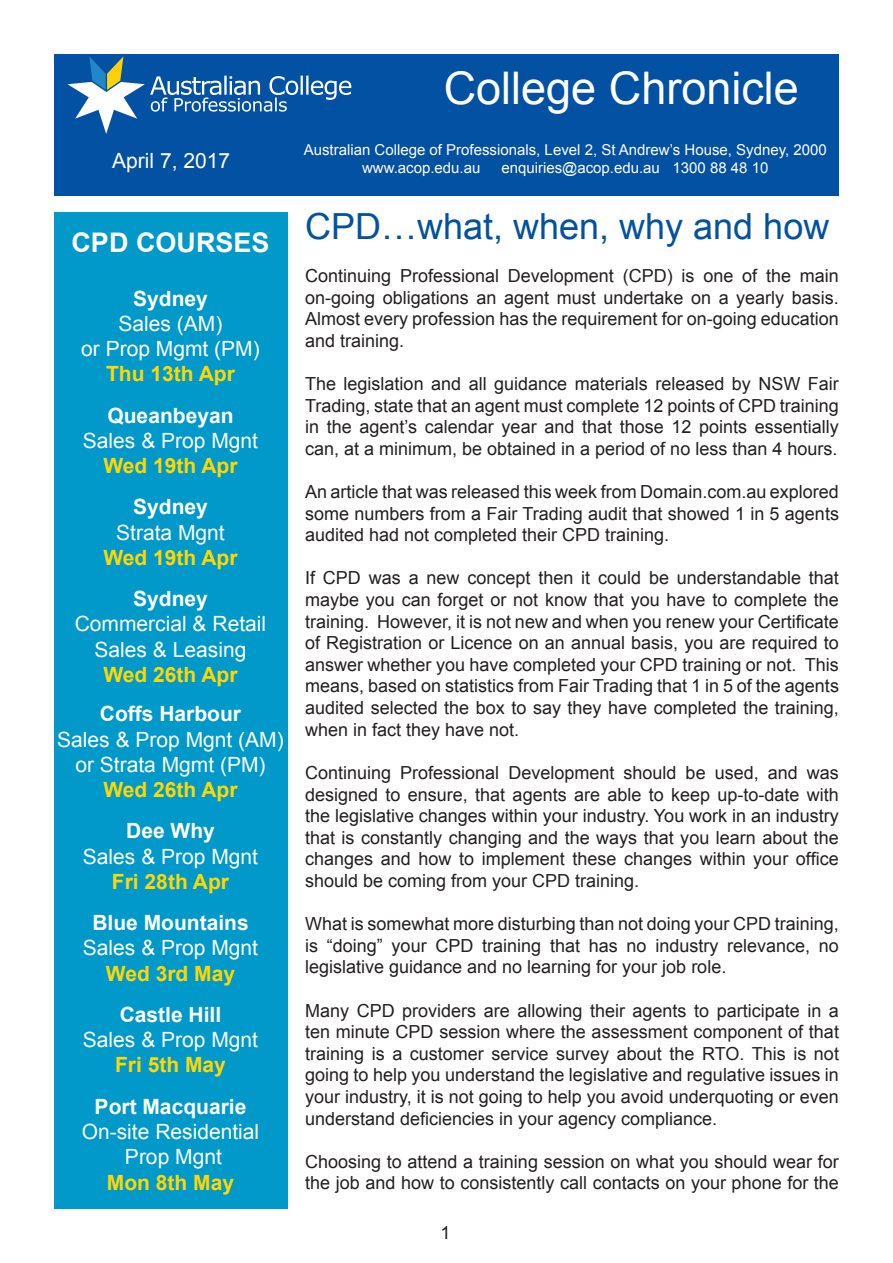
<style>
.page{position:relative;width:893px;height:1263px;background:#fff}
.page>*{position:absolute;margin:0;border:0;box-sizing:border-box;transform-origin:0 0}
.t1{font:45px "Arial";color:#fff}
.Body_Text{font:36px "Arial";color:#0351a2}
.t2{font:700 27px "Arial";color:#fff}
.t3{font:21px/25.2px "Arial";color:#fff;text-align:center}
.t4{font:700 21px "Arial";color:#ffd801}
.t5{font:700 21px "Arial";color:#fff}
.Body_Text-2{font:18px/21.6px "Arial";color:#231f20;text-align:justify}
.t6{font:15px "Arial";color:#fff}
</style>
<div class="page">
<div style="left:54px;top:54px;width:785px;height:142px;background:#0351a2"></div>
<div style="left:54px;top:213px;width:233px;height:996px;background:#0099ca"></div>
<svg style="left:68px;top:56px;width:283px;height:78px"></svg>
<p class="t1" style="left:444px;top:59px;width:357px">College Chronicle</p>
<p class="t6" style="left:304px;top:140px;width:525px">Australian College of Professionals, Level 2, St Andrew’s House, Sydney, 2000</p>
<p class="t3" style="left:112px;top:149px;width:119px">April 7, 2017</p>
<p class="t6" style="left:362px;top:158px;width:120px">www.acop.edu.au</p>
<p class="t6" style="left:501px;top:158px;width:269px">enquiries@acop.edu.au 1300 88 48 10</p>
<p class="t2" style="left:71px;top:224px;width:200px">CPD COURSES</p>
<p class="t5" style="left:133px;top:284px;width:76px">Sydney</p>
<p class="t3" style="left:119px;top:311px;width:105px">Sales (AM)</p>
<p class="t3" style="left:81px;top:336px;width:180px">or Prop Mgmt (PM)</p>
<p class="t4" style="left:106px;top:360px;width:130px">Thu 13th Apr</p>
<p class="t5" style="left:107px;top:401px;width:128px">Queanbeyan</p>
<p class="t3" style="left:83px;top:428px;width:177px">Sales &amp; Prop Mgnt</p>
<p class="t4" style="left:103px;top:452px;width:136px">Wed 19th Apr</p>
<p class="t5" style="left:133px;top:493px;width:76px">Sydney</p>
<p class="t3" style="left:116px;top:520px;width:110px">Strata Mgnt</p>
<p class="t4" style="left:103px;top:543px;width:136px">Wed 19th Apr</p>
<p class="t5" style="left:133px;top:585px;width:76px">Sydney</p>
<p class="t3" style="left:75px;top:612px;width:193px">Commercial &amp; Retail<br>Sales &amp; Leasing</p>
<p class="t4" style="left:103px;top:660px;width:136px">Wed 26th Apr</p>
<p class="t5" style="left:100px;top:700px;width:143px">Coffs Harbour</p>
<p class="t3" style="left:57px;top:727px;width:228px">Sales &amp; Prop Mgnt (AM)</p>
<p class="t3" style="left:75px;top:752px;width:192px">or Strata Mgmt (PM)</p>
<p class="t4" style="left:103px;top:776px;width:136px">Wed 26th Apr</p>
<p class="t5" style="left:126px;top:817px;width:90px">Dee Why</p>
<p class="t3" style="left:83px;top:844px;width:177px">Sales &amp; Prop Mgnt</p>
<p class="t4" style="left:112px;top:867px;width:119px">Fri 28th Apr</p>
<p class="t5" style="left:92px;top:909px;width:158px">Blue Mountains</p>
<p class="t3" style="left:83px;top:936px;width:177px">Sales &amp; Prop Mgnt</p>
<p class="t4" style="left:106px;top:959px;width:131px">Wed 3rd May</p>
<p class="t5" style="left:120px;top:1001px;width:103px">Castle Hill</p>
<p class="t3" style="left:83px;top:1027px;width:177px">Sales &amp; Prop Mgnt</p>
<p class="t4" style="left:115px;top:1051px;width:112px">Fri 5th May</p>
<p class="t5" style="left:95px;top:1092px;width:153px">Port Macquarie</p>
<p class="t3" style="left:82px;top:1119px;width:179px">On-site Residential</p>
<p class="t3" style="left:125px;top:1144px;width:98px">Prop Mgnt</p>
<p class="t4" style="left:107px;top:1168px;width:129px">Mon 8th May</p>
<p class="Body_Text" style="left:305px;top:203px;width:526px">CPD…what, when, why and how</p>
<p class="Body_Text-2" style="left:305px;top:265px;width:535px">Continuing Professional Development (CPD) is one of the main on-going obligations an agent must undertake on a yearly basis.<br>Almost every profession has the requirement for on-going education and training.</p>
<p class="Body_Text-2" style="left:305px;top:373px;width:535px">The legislation and all guidance materials released by NSW Fair Trading, state that an agent must complete 12 points of CPD training in the agent’s calendar year and that those 12 points essentially can, at a minimum, be obtained in a period of no less than 4 hours.</p>
<p class="Body_Text-2" style="left:305px;top:481px;width:535px">An article that was released this week from Domain.com.au explored some numbers from a Fair Trading audit that showed 1 in 5 agents audited had not completed their CPD training.</p>
<p class="Body_Text-2" style="left:305px;top:567px;width:535px">If CPD was a new concept then it could be understandable that maybe you can forget or not know that you have to complete the training. However, it is not new and when you renew your Certificate of Registration or Licence on an annual basis, you are required to answer whether you have completed your CPD training or not. This means, based on statistics from Fair Trading that 1 in 5 of the agents audited selected the box to say they have completed the training, when in fact they have not.</p>
<p class="Body_Text-2" style="left:305px;top:762px;width:535px">Continuing Professional Development should be used, and was designed to ensure, that agents are able to keep up-to-date with the legislative changes within your industry. You work in an industry that is constantly changing and the ways that you learn about the changes and how to implement these changes within your office should be coming from your CPD training.</p>
<p class="Body_Text-2" style="left:305px;top:913px;width:535px">What is somewhat more disturbing than not doing your CPD training, is “doing” your CPD training that has no industry relevance, no legislative guidance and no learning for your job role.</p>
<p class="Body_Text-2" style="left:305px;top:999px;width:535px">Many CPD providers are allowing their agents to participate in a ten minute CPD session where the assessment component of that training is a customer service survey about the RTO. This is not going to help you understand the legislative and regulative issues in your industry, it is not going to help you avoid underquoting or even understand deficiencies in your agency compliance.</p>
<p class="Body_Text-2" style="left:305px;top:1151px;width:535px">Choosing to attend a training session on what you should wear for the job and how to consistently call contacts on your phone for the</p>
<p class="Body_Text-2" style="left:440px;top:1222px;width:12px">1</p>
</div>
